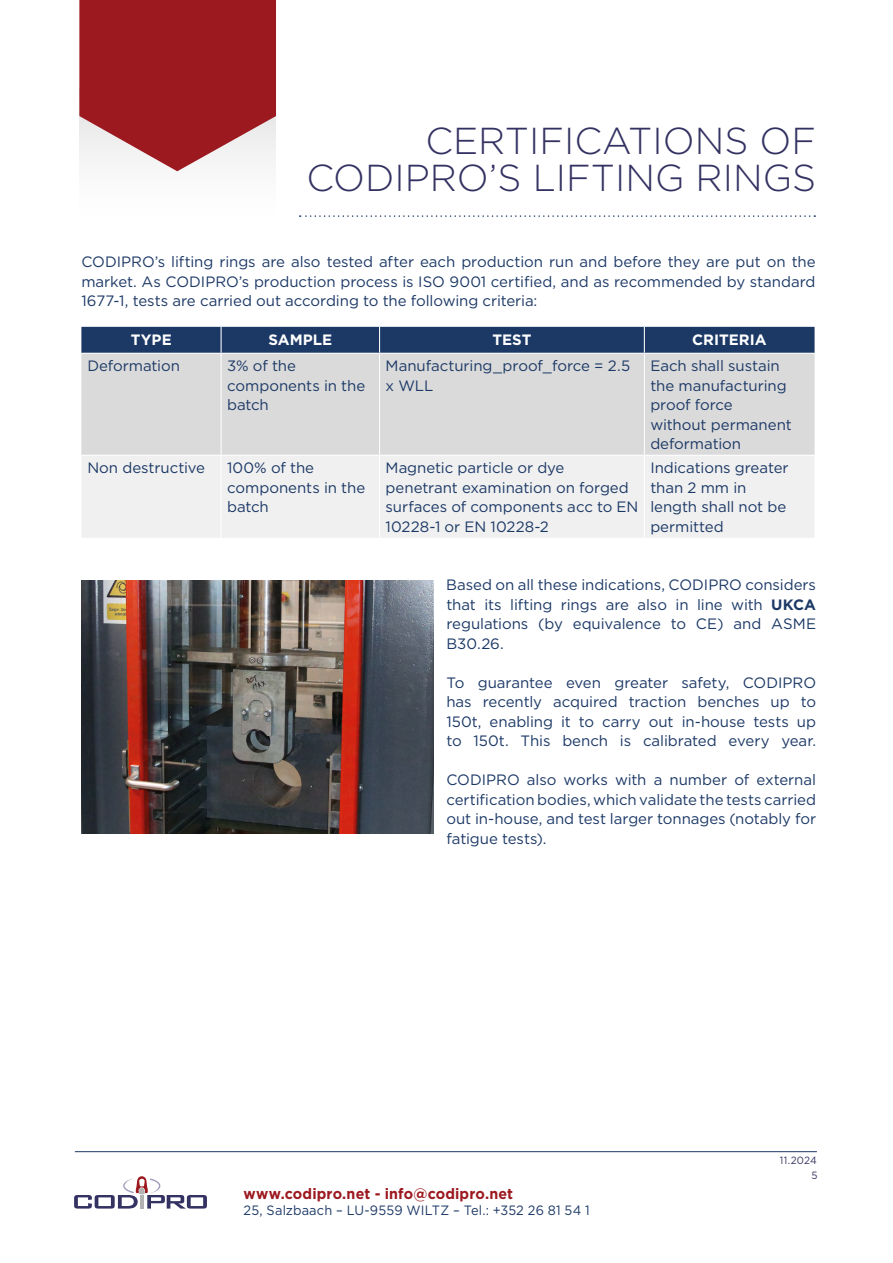
<style>
.page{position:relative;width:893px;height:1263px;background:#fff}
.page>*{position:absolute;margin:0;border:0;box-sizing:border-box;transform-origin:0 0}
.t1{font:300 37.5px/37.5px "Gotham";color:#343262;text-align:right}
.t2{font:15px/19.5px "Gotham";letter-spacing:-.005em;color:#1c3966}
.t3{font:700 15px "Gotham";letter-spacing:.01em;color:#9c1920;scale:.95 1}
.t4{font:700 15px "Gotham";color:#fff}
.t5{font:13.5px "Gotham";letter-spacing:.015em;color:#1c3966;scale:.95 1}
.t6{font:10.5px/14.9px "Gotham";letter-spacing:.015em;color:#343262;text-align:right;scale:.95 1}
.s1{font-weight:700}
</style>
<div class="page">
<div style="left:79px;top:88px;width:197px;height:129px;background:#fcfbfb"></div>
<svg style="left:79px;top:0;width:197px;height:171px"></svg>
<hr style="left:75px;top:1151px;width:742px;height:1px;background:#1c3966">
<svg style="left:74px;top:1176px;width:133px;height:32px"></svg>
<svg style="left:300px;top:215px;width:515px;height:2px"></svg>
<div style="left:81px;top:354px;width:734px;height:101px;background:#dadada"></div>
<div style="left:82px;top:456px;width:732px;height:82px;background:#f0f0f0"></div>
<div style="left:81px;top:327px;width:734px;height:26px;background:#1c3966"></div>
<hr style="left:221px;top:354px;width:1px;height:101px;background:#fff">
<hr style="left:379px;top:354px;width:1px;height:101px;background:#fff">
<hr style="left:644px;top:354px;width:1px;height:101px;background:#fff">
<hr style="left:221px;top:456px;width:1px;height:82px;background:#fff">
<hr style="left:379px;top:456px;width:1px;height:82px;background:#fff">
<hr style="left:644px;top:456px;width:1px;height:82px;background:#fff">
<img style="left:81px;top:581px;width:353px;height:252px">
<h1 class="t1" style="left:306px;top:121px;width:511px">CERTIFICATIONS OF<br>CODIPRO’S LIFTING RINGS</h1>
<p class="t2" style="left:81px;top:252px;width:736px;text-align:justify">CODIPRO’s lifting rings are also tested after each production run and before they are put on the market. As CODIPRO’s production process is ISO 9001 certified, and as recommended by standard 1677-1, tests are carried out according to the following criteria:</p>
<p class="t4" style="left:131px;top:330px;width:43px">TYPE</p>
<p class="t4" style="left:268px;top:330px;width:65px">SAMPLE</p>
<p class="t4" style="left:492px;top:330px;width:41px">TEST</p>
<p class="t4" style="left:692px;top:330px;width:76px">CRITERIA</p>
<p class="t2" style="left:87px;top:356px;width:94px">Deformation</p>
<p class="t2" style="left:227px;top:356px;width:140px">3% of the components in the batch</p>
<p class="t2" style="left:386px;top:356px;width:246px">Manufacturing_proof_force = 2.5 x WLL</p>
<p class="t2" style="left:650px;top:356px;width:143px">Each shall sustain the manufacturing proof force without permanent deformation</p>
<p class="t2" style="left:87px;top:458px;width:119px">Non destructive</p>
<p class="t2" style="left:227px;top:458px;width:140px">100% of the components in the batch</p>
<p class="t2" style="left:386px;top:458px;width:254px">Magnetic particle or dye penetrant examination on forged surfaces of components acc to EN<br>10228-1 or EN 10228-2</p>
<p class="t2" style="left:650px;top:458px;width:140px">Indications greater than 2 mm in length shall not be permitted</p>
<p class="t2" style="left:446px;top:575px;width:371px;text-align:justify">Based on all these indications, CODIPRO considers that its lifting rings are also in line with <span class="s1">UKCA </span>regulations (by equivalence to CE) and ASME B30.26.</p>
<p class="t2" style="left:446px;top:672px;width:371px;text-align:justify">To guarantee even greater safety, CODIPRO has recently acquired traction benches up to 150t, enabling it to carry out in-house tests up to 150t. This bench is calibrated every year.</p>
<p class="t2" style="left:446px;top:770px;width:371px;text-align:justify">CODIPRO also works with a number of external certification bodies, which validate the tests carried out in-house, and test larger tonnages (notably for fatigue tests).</p>
<p class="t3" style="left:243px;top:1183px;width:285px">www.codipro.net - info@codipro.net</p>
<p class="t5" style="left:243px;top:1201px;width:366px">25, Salzbaach – LU-9559 WILTZ – Tel.: +352 26 81 54 1</p>
<p class="t6" style="left:780px;top:1153px;width:41px">11.2024<br>5</p>
</div>
